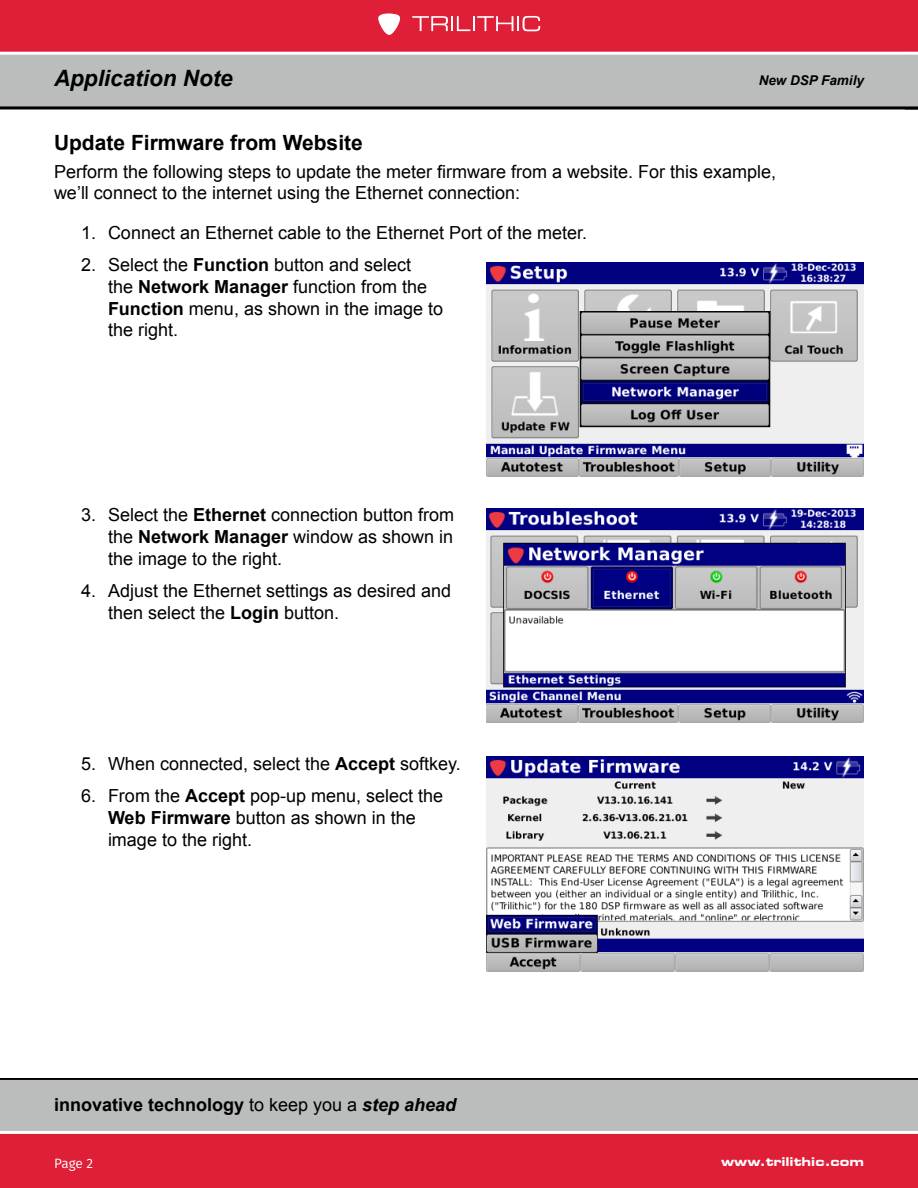
<style>
.page{position:relative;width:918px;height:1188px;background:#fff}
.page>*{position:absolute;margin:0;border:0;box-sizing:border-box;transform-origin:0 0}
.t1{font:italic 700 22.5px "Arial";color:#000}
.t2{font:700 21px "Arial";color:#000}
.t3{font:18px/21.6px "Arial";color:#000}
.t4{font:700 18px "Arial";color:#000}
.t5{font:italic 700 13.5px "Arial";color:#000}
.t6{font:13.5px "Fira Sans";color:#fff}
.t7{font:700 expanded 12px "Square 721 BT";color:#fff}
.s1{font-weight:700}
.s2{font-weight:400}
.s3{font-style:italic}
</style>
<div class="page">
<div style="left:0;top:0;width:918px;height:54px;background:#df1e37"></div>
<div style="left:0;top:54px;width:918px;height:54px;background:#bbbcbc"></div>
<hr style="left:0;top:52px;width:918px;height:3px;background:#fff">
<hr style="left:0;top:106px;width:918px;height:3px;background:#000">
<svg style="left:412px;top:16px;width:128px;height:15px"></svg>
<svg style="left:378px;top:13px;width:23px;height:22px"></svg>
<svg style="left:905px;top:54px;width:13px;height:1px"></svg>
<svg style="left:905px;top:106px;width:13px;height:1px"></svg>
<div style="left:0;top:1132px;width:918px;height:56px;background:#df1e37"></div>
<div style="left:0;top:1078px;width:918px;height:54px;background:#bbbcbc"></div>
<hr style="left:0;top:1131px;width:918px;height:3px;background:#fff">
<hr style="left:0;top:1078px;width:918px;height:2px;background:#000">
<img style="left:486px;top:757px;width:378px;height:214px">
<img style="left:486px;top:263px;width:378px;height:214px">
<img style="left:486px;top:508px;width:378px;height:215px">
<p class="t1" style="left:54px;top:63px;width:180px">Application Note</p>
<p class="t5" style="left:759px;top:71px;width:107px">New DSP Family</p>
<p class="t2" style="left:54px;top:129px;width:310px">Update Firmware from Website</p>
<p class="t3" style="left:54px;top:161px;width:724px">Perform the following steps to update the meter firmware from a website. For this example, we’ll connect to the internet using the Ethernet connection:</p>
<p class="t3" style="left:81px;top:222px;width:508px">1. Connect an Ethernet cable to the Ethernet Port of the meter.</p>
<p class="t3" style="left:108px;top:255px;width:337px;text-indent:-27px">2. Select the <span class="s1">Function</span> button and select<br>the <span class="s1">Network Manager</span> function from the<br><span class="s1">Function</span> menu, as shown in the image to the right.</p>
<p class="t3" style="left:108px;top:505px;width:348px;text-align:justify;text-indent:-27px">3. Select the <span class="s1">Ethernet</span> connection button from the <span class="s1">Network Manager</span> window as shown in the image to the right.</p>
<p class="t3" style="left:108px;top:580px;width:345px;text-indent:-27px">4. Adjust the Ethernet settings as desired and then select the <span class="s1">Login</span> button.</p>
<p class="t3" style="left:81px;top:753px;width:381px">5. When connected, select the <span class="s1">Accept</span> softkey.</p>
<p class="t3" style="left:108px;top:786px;width:337px;text-indent:-27px">6. From the <span class="s1">Accept</span> pop-up menu, select the<br><span class="s1">Web Firmware</span> button as shown in the image to the right.</p>
<p class="t4" style="left:54px;top:1093px;width:404px">innovative technology <span class="s2">to keep you a</span> <span class="s3">step ahead</span></p>
<p class="t6" style="left:54px;top:1154px;width:41px">Page 2</p>
<p class="t7" style="left:721px;top:1155px;width:145px">www.trilithic.com</p>
</div>
